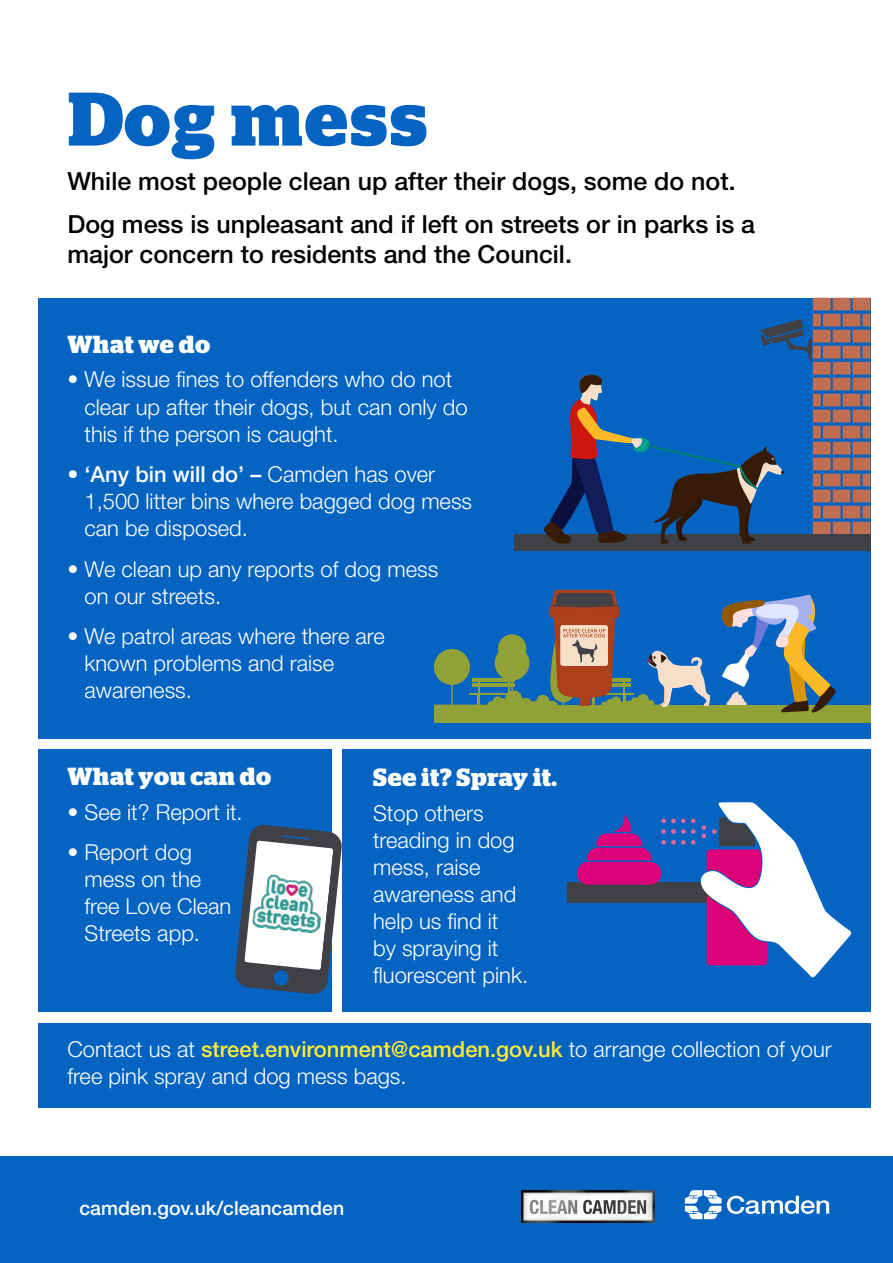
<style>
.page{position:relative;width:893px;height:1263px;background:#fff}
.page>*{position:absolute;margin:0;border:0;box-sizing:border-box;transform-origin:0 0}
.t1{font:700 75.75px "Stag";letter-spacing:.03em;color:#0563c1}
.t2{font:500 24.9px/43.7px "Helvetica Neue";color:#000}
.t3{font:700 24.75px "Stag";letter-spacing:.025em;color:#fff}
.t4{font:300 21.9px/27px "Helvetica Neue";color:#fff}
.t5{font:500 19.5px "Helvetica Neue";color:#fff}
.s1{font-weight:500}
.s2{font-weight:500;color:#feec34}
</style>
<div class="page">
<div style="left:342px;top:749px;width:528px;height:263px;background:#0563c1"></div>
<div style="left:567px;top:882px;width:156px;height:21px;background:#404047"></div>
<div style="left:38px;top:298px;width:832px;height:440px;background:#0563c1"></div>
<div style="left:434px;top:649px;width:36px;height:36px;background:#91a136;border-radius:50%"></div>
<hr style="left:451px;top:666px;width:2px;height:41px;background:#91a136">
<hr style="left:473px;top:678px;width:42px;height:3px;background:#91a136">
<hr style="left:473px;top:684px;width:42px;height:3px;background:#91a136">
<hr style="left:469px;top:693px;width:50px;height:2px;background:#91a136">
<svg style="left:477px;top:681px;width:3px;height:23px"></svg>
<hr style="left:434px;top:704px;width:49px;height:2px;background:#91a136">
<hr style="left:485px;top:704px;width:43px;height:2px;background:#91a136">
<div style="left:0;top:1157px;width:893px;height:106px;background:#0563c1"></div>
<div style="left:38px;top:1023px;width:832px;height:84px;background:#0563c1"></div>
<div style="left:38px;top:749px;width:294px;height:263px;background:#0563c1"></div>
<svg style="left:235px;top:825px;width:107px;height:169px"></svg>
<div style="left:434px;top:705px;width:436px;height:17px;background:#91a136"></div>
<svg style="left:661px;top:802px;width:191px;height:176px"></svg>
<svg style="left:587px;top:814px;width:64px;height:46px"></svg>
<div style="left:577px;top:862px;width:84px;height:23px;background:#dd0079;border-radius:11px"></div>
<div style="left:521px;top:1189px;width:134px;height:34px;background:#695038;opacity:.4"></div>
<img style="left:521px;top:1190px;width:133px;height:32px">
<svg style="left:727px;top:1196px;width:102px;height:18px"></svg>
<svg style="left:685px;top:1190px;width:36px;height:29px"></svg>
<svg style="left:487px;top:590px;width:223px;height:118px"></svg>
<svg style="left:721px;top:594px;width:115px;height:119px"></svg>
<svg style="left:760px;top:319px;width:51px;height:43px"></svg>
<div style="left:833px;top:298px;width:17px;height:12px;background:#bf6e51"></div>
<div style="left:852px;top:298px;width:18px;height:12px;background:#bf6e51"></div>
<div style="left:813px;top:298px;width:18px;height:12px;background:#bf6e51"></div>
<div style="left:823px;top:314px;width:18px;height:12px;background:#bf6e51"></div>
<div style="left:843px;top:314px;width:17px;height:12px;background:#bf6e51"></div>
<div style="left:862px;top:314px;width:8px;height:12px;background:#bf6e51"></div>
<div style="left:813px;top:314px;width:8px;height:12px;background:#bf6e51"></div>
<div style="left:833px;top:330px;width:17px;height:13px;background:#bf6e51"></div>
<div style="left:852px;top:330px;width:18px;height:13px;background:#bf6e51"></div>
<div style="left:813px;top:330px;width:18px;height:13px;background:#bf6e51"></div>
<div style="left:833px;top:362px;width:17px;height:13px;background:#bf6e51"></div>
<div style="left:852px;top:362px;width:18px;height:13px;background:#bf6e51"></div>
<div style="left:813px;top:362px;width:18px;height:13px;background:#bf6e51"></div>
<div style="left:823px;top:346px;width:18px;height:13px;background:#bf6e51"></div>
<div style="left:843px;top:346px;width:17px;height:13px;background:#bf6e51"></div>
<div style="left:862px;top:346px;width:8px;height:13px;background:#bf6e51"></div>
<div style="left:813px;top:346px;width:8px;height:13px;background:#bf6e51"></div>
<div style="left:833px;top:378px;width:17px;height:12px;background:#bf6e51"></div>
<div style="left:852px;top:378px;width:18px;height:12px;background:#bf6e51"></div>
<div style="left:813px;top:378px;width:18px;height:12px;background:#bf6e51"></div>
<div style="left:823px;top:394px;width:18px;height:12px;background:#bf6e51"></div>
<div style="left:843px;top:394px;width:17px;height:12px;background:#bf6e51"></div>
<div style="left:862px;top:394px;width:8px;height:12px;background:#bf6e51"></div>
<div style="left:813px;top:394px;width:8px;height:12px;background:#bf6e51"></div>
<div style="left:833px;top:410px;width:17px;height:12px;background:#bf6e51"></div>
<div style="left:852px;top:410px;width:18px;height:12px;background:#bf6e51"></div>
<div style="left:813px;top:410px;width:18px;height:12px;background:#bf6e51"></div>
<div style="left:833px;top:442px;width:17px;height:13px;background:#bf6e51"></div>
<div style="left:852px;top:442px;width:18px;height:13px;background:#bf6e51"></div>
<div style="left:813px;top:442px;width:18px;height:13px;background:#bf6e51"></div>
<div style="left:823px;top:426px;width:18px;height:12px;background:#bf6e51"></div>
<div style="left:843px;top:426px;width:17px;height:12px;background:#bf6e51"></div>
<div style="left:862px;top:426px;width:8px;height:12px;background:#bf6e51"></div>
<div style="left:813px;top:426px;width:8px;height:12px;background:#bf6e51"></div>
<div style="left:833px;top:458px;width:17px;height:12px;background:#bf6e51"></div>
<div style="left:852px;top:458px;width:18px;height:12px;background:#bf6e51"></div>
<div style="left:813px;top:458px;width:18px;height:12px;background:#bf6e51"></div>
<div style="left:823px;top:474px;width:18px;height:12px;background:#bf6e51"></div>
<div style="left:843px;top:474px;width:17px;height:12px;background:#bf6e51"></div>
<div style="left:862px;top:474px;width:8px;height:12px;background:#bf6e51"></div>
<div style="left:813px;top:474px;width:8px;height:12px;background:#bf6e51"></div>
<div style="left:833px;top:490px;width:17px;height:12px;background:#bf6e51"></div>
<div style="left:852px;top:490px;width:18px;height:12px;background:#bf6e51"></div>
<div style="left:813px;top:490px;width:18px;height:12px;background:#bf6e51"></div>
<div style="left:833px;top:522px;width:17px;height:12px;background:#bf6e51"></div>
<div style="left:852px;top:522px;width:18px;height:12px;background:#bf6e51"></div>
<div style="left:813px;top:522px;width:18px;height:12px;background:#bf6e51"></div>
<div style="left:823px;top:506px;width:18px;height:12px;background:#bf6e51"></div>
<div style="left:843px;top:506px;width:17px;height:12px;background:#bf6e51"></div>
<div style="left:862px;top:506px;width:8px;height:12px;background:#bf6e51"></div>
<div style="left:813px;top:506px;width:8px;height:12px;background:#bf6e51"></div>
<div style="left:514px;top:534px;width:356px;height:17px;background:#404047"></div>
<svg style="left:544px;top:374px;width:240px;height:170px"></svg>
<img style="left:252px;top:873px;width:73px;height:61px">
<h1 class="t1" style="left:68px;top:75px;width:361px">Dog mess</h1>
<p class="t2" style="left:67px;top:159px;width:689px">While most people clean up after their dogs, some do not.<br>Dog mess is unpleasant and if left on streets or in parks is a</p>
<p class="t2" style="left:67px;top:232px;width:506px">major concern to residents and the Council.</p>
<p class="t3" style="left:67px;top:329px;width:144px">What we do</p>
<p class="t4" style="left:85px;top:366px;width:385px;text-indent:-17px">• We issue fines to offenders who do not clear up after their dogs, but can only do this if the person is caught.</p>
<p class="t4" style="left:85px;top:460px;width:389px;text-indent:-17px">• <span class="s1">‘Any bin will do’ –</span> Camden has over<br>1,500 litter bins where bagged dog mess can be disposed.</p>
<p class="t4" style="left:85px;top:555px;width:355px;text-indent:-17px">• We clean up any reports of dog mess on our streets.</p>
<p class="t4" style="left:85px;top:622px;width:302px;text-indent:-17px">• We patrol areas where there are known problems and raise awareness.</p>
<p class="t3" style="left:67px;top:761px;width:205px">What you can do</p>
<p class="t4" style="left:67px;top:798px;width:177px">• See it? Report it.</p>
<p class="t4" style="left:85px;top:838px;width:148px;text-indent:-17px">• Report dog mess on the free Love Clean<br>Streets app.</p>
<p class="t3" style="left:373px;top:763px;width:185px">See it? Spray it.</p>
<p class="t4" style="left:373px;top:799px;width:156px">Stop others treading in dog mess, raise awareness and help us find it<br>by spraying it fluorescent pink.</p>
<p class="t4" style="left:67px;top:1035px;width:766px">Contact us at <span class="s2">street.environment@camden.gov.uk</span> to arrange collection of your free pink spray and dog mess bags.</p>
<p class="t5" style="left:79px;top:1196px;width:266px">camden.gov.uk/cleancamden</p>
</div>
